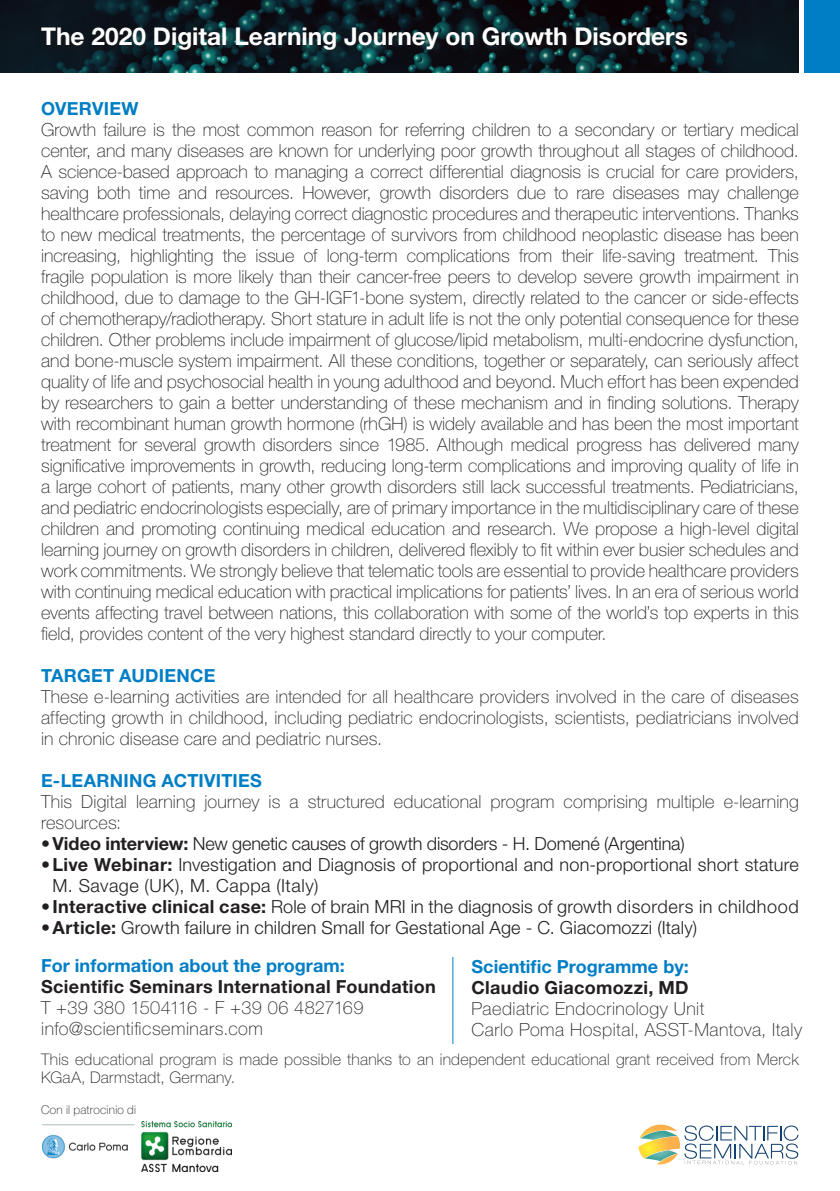
<style>
.page{position:relative;width:840px;height:1191px;background:#fff}
.page>*{position:absolute;margin:0;border:0;box-sizing:border-box;transform-origin:0 0}
.t1{font:700 24.4px "Helvetica Neue LT Std";color:#fff}
.t2{font:100 18px/21px "Helvetica Neue LT Std";letter-spacing:.01em;color:#231f20;text-align:justify}
.t3{font:300 18px/21px "Helvetica Neue LT Std";letter-spacing:.01em;color:#231f20}
.t4{font:100 18px "Helvetica Neue LT Std";letter-spacing:.03em;color:#231f20}
.t5{font:700 18px "Helvetica Neue LT Std";color:#007ec5}
.t6{font:300 18px "Helvetica Neue LT Std";letter-spacing:-.01em;color:#231f20}
.t7{font:700 18px "Helvetica Neue LT Std";letter-spacing:.02em;color:#231f20}
.t8{font:700 18px "Helvetica Neue LT Std";letter-spacing:.02em;color:#007ec5}
.t9{font:100 16px/18px "Helvetica Neue LT Std";letter-spacing:.015em;color:#231f20}
.t10{font:100 12px "Helvetica Neue LT Std";letter-spacing:.02em;color:#231f20}
.s1{font-weight:700}
</style>
<div class="page">
<div style="left:804px;top:0;width:35px;height:72px;background:#007ec5"></div>
<img style="left:0;top:0;width:798px;height:72px">
<svg style="left:638px;top:1124px;width:160px;height:40px"></svg>
<div style="left:39px;top:25px;width:657px;height:35px;background:#231f20;opacity:.52"></div>
<hr style="left:452px;top:957px;width:1px;height:87px;background:#007ec5">
<img style="left:42px;top:1122px;width:189px;height:49px">
<p class="t1" style="left:41px;top:21px;width:648px">The 2020 Digital Learning Journey on Growth Disorders</p>
<p class="t8" style="left:41px;top:97px;width:99px">OVERVIEW</p>
<p class="t2" style="left:41px;top:119px;width:758px">Growth failure is the most common reason for referring children to a secondary or tertiary medical center, and many diseases are known for underlying poor growth throughout all stages of childhood.<br>A science-based approach to managing a correct differential diagnosis is crucial for care providers, saving both time and resources. However, growth disorders due to rare diseases may challenge healthcare professionals, delaying correct diagnostic procedures and therapeutic interventions. Thanks to new medical treatments, the percentage of survivors from childhood neoplastic disease has been increasing, highlighting the issue of long-term complications from their life-saving treatment. This fragile population is more likely than their cancer-free peers to develop severe growth impairment in childhood, due to damage to the GH-IGF1-bone system, directly related to the cancer or side-effects of chemotherapy/radiotherapy. Short stature in adult life is not the only potential consequence for these children. Other problems include impairment of glucose/lipid metabolism, multi-endocrine dysfunction, and bone-muscle system impairment. All these conditions, together or separately, can seriously affect quality of life and psychosocial health in young adulthood and beyond. Much effort has been expended by researchers to gain a better understanding of these mechanism and in finding solutions. Therapy with recombinant human growth hormone (rhGH) is widely available and has been the most important treatment for several growth disorders since 1985. Although medical progress has delivered many significative improvements in growth, reducing long-term complications and improving quality of life in a large cohort of patients, many other growth disorders still lack successful treatments. Pediatricians, and pediatric endocrinologists especially, are of primary importance in the multidisciplinary care of these children and promoting continuing medical education and research. We propose a high-level digital learning journey on growth disorders in children, delivered flexibly to fit within ever busier schedules and work commitments. We strongly believe that telematic tools are essential to provide healthcare providers with continuing medical education with practical implications for patients’ lives. In an era of serious world events affecting travel between nations, this collaboration with some of the world’s top experts in this field, provides content of the very highest standard directly to your computer.</p>
<p class="t5" style="left:41px;top:664px;width:176px">TARGET AUDIENCE</p>
<p class="t2" style="left:41px;top:686px;width:758px">These e-learning activities are intended for all healthcare providers involved in the care of diseases affecting growth in childhood, including pediatric endocrinologists, scientists, pediatricians involved in chronic disease care and pediatric nurses.</p>
<p class="t5" style="left:41px;top:769px;width:222px">E-LEARNING ACTIVITIES</p>
<p class="t2" style="left:41px;top:791px;width:758px">This Digital learning journey is a structured educational program comprising multiple e-learning resources:</p>
<p class="t6" style="left:41px;top:833px;width:644px"><span class="s1">•Video interview:</span> New genetic causes of growth disorders - H. Domené (Argentina)</p>
<p class="t3" style="left:52px;top:854px;width:747px;text-indent:-11px"><span class="s1">•Live Webinar:</span> Investigation and Diagnosis of proportional and non-proportional short stature<br>M. Savage (UK), M. Cappa (Italy)</p>
<p class="t3" style="left:41px;top:896px;width:758px"><span class="s1">•Interactive clinical case:</span> Role of brain MRI in the diagnosis of growth disorders in childhood</p>
<p class="t3" style="left:41px;top:917px;width:657px"><span class="s1">•Article:</span> Growth failure in children Small for Gestational Age - C. Giacomozzi (Italy)</p>
<p class="t5" style="left:41px;top:954px;width:305px">For information about the program:</p>
<p class="t7" style="left:41px;top:975px;width:396px">Scientific Seminars International Foundation</p>
<p class="t2" style="left:41px;top:997px;width:323px">T +39 380 1504116 - F +39 06 4827169</p>
<p class="t4" style="left:41px;top:1018px;width:223px">info@scientificseminars.com</p>
<p class="t9" style="left:41px;top:1050px;width:758px">This educational program is made possible thanks to an independent educational grant received from Merck<br>KGaA, Darmstadt, Germany.</p>
<p class="t5" style="left:471px;top:955px;width:219px">Scientific Programme by:</p>
<p class="t7" style="left:471px;top:976px;width:218px">Claudio Giacomozzi, MD</p>
<p class="t4" style="left:471px;top:997px;width:234px">Paediatric Endocrinology Unit</p>
<p class="t4" style="left:471px;top:1018px;width:332px">Carlo Poma Hospital, ASST-Mantova, Italy</p>
<p class="t10" style="left:41px;top:1102px;width:96px">Con il patrocinio di</p>
</div>
